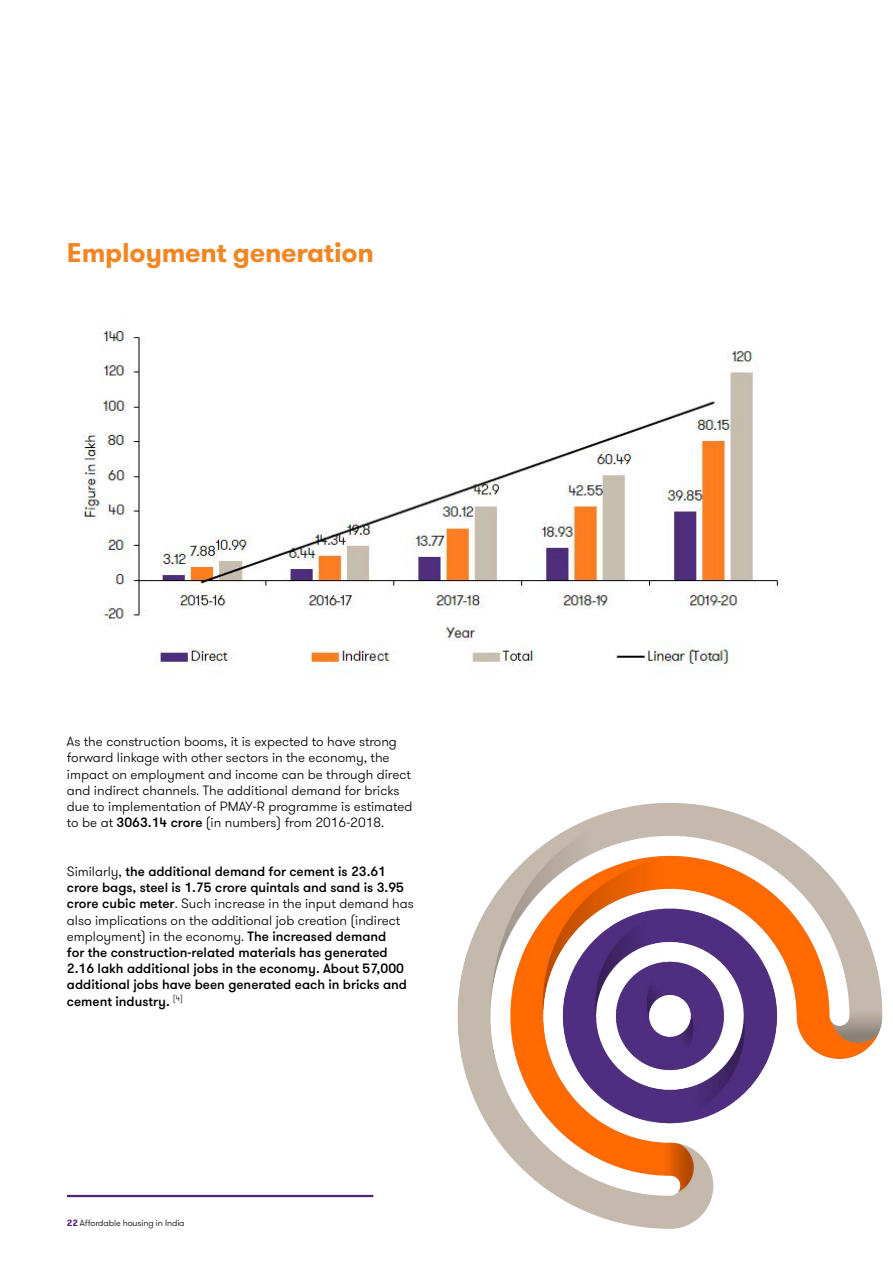
<style>
.page{position:relative;width:893px;height:1263px;background:#fff}
.page>*{position:absolute;margin:0;border:0;box-sizing:border-box;transform-origin:0 0}
.t1{font:700 27px "GT Walsheim Pro";letter-spacing:-.01em;color:#f18625}
.t2{font:500 13.5px/16.2px "GT Walsheim Pro";color:#000}
.t3{font:300 13.5px/16.2px "GT Walsheim Pro";color:#000}
.t4{font:300 9px "GT Walsheim Pro";letter-spacing:-.01em;color:#000}
.s1{font-weight:500}
.s2{font-weight:300}
.s3{font-weight:700;color:#512178}
</style>
<div class="page">
<img style="left:82px;top:320px;width:699px;height:354px">
<img style="left:457px;top:802px;width:426px;height:427px">
<hr style="left:67px;top:1195px;width:306px;height:2px;background:#512178">
<h1 class="t1" style="left:67px;top:235px;width:308px">Employment generation</h1>
<p class="t3" style="left:67px;top:734px;width:347px">As the construction booms, it is expected to have strong forward linkage with other sectors in the economy, the impact on employment and income can be through direct and indirect channels. The additional demand for bricks due to implementation of PMAY-R programme is estimated to be at <span class="s1">3063.14 crore</span> (in numbers) from 2016-2018.</p>
<p class="t2" style="left:67px;top:863px;width:348px"><span class="s2">Similarly,</span> the additional demand for cement is 23.61 crore bags, steel is 1.75 crore quintals and sand is 3.95 crore cubic meter<span class="s2">. Such increase in the input demand has also implications on the additional job creation (indirect employment) in the economy.</span> The increased demand<br>for the construction-related materials has generated 2.16 lakh additional jobs in the economy. About 57,000 additional jobs have been generated each in bricks and cement industry. <sup>[4]</sup></p>
<p class="t4" style="left:67px;top:1217px;width:119px"><span class="s3">22</span> Affordable housing in India</p>
</div>
